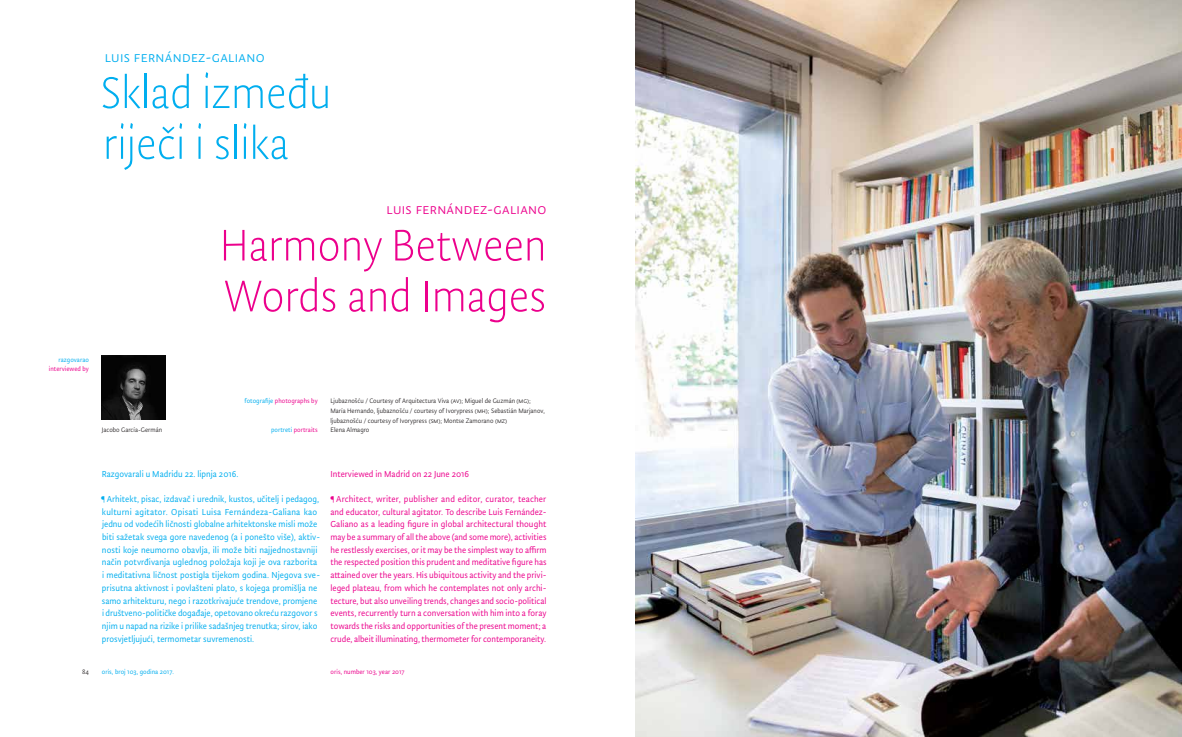
<style>
.page{position:relative;width:1182px;height:737px;background:#fff}
.page>*{position:absolute;margin:0;border:0;box-sizing:border-box;transform-origin:0 0}
.t1{font:300 50px/50.8px "Tempera";letter-spacing:-.01em;color:#ec008c}
.t2{font:300 50px/50.8px "Tempera";letter-spacing:-.01em;color:#00aeef}
.t3{font:16px "Tempera";letter-spacing:.02em;color:#ec008c}
.t4{font:16px "Tempera";letter-spacing:.02em;color:#00aeef}
.t5{font:9.8px/12.7px "Tempera Bk A";letter-spacing:-.005em;color:#ec008c;text-align:justify}
.t6{font:9.8px/12.7px "Tempera Bk A";color:#00aeef}
.t7{font:7.3px/9.5px "Tempera";letter-spacing:.005em;color:#231f20}
.t8{font:7.3px "Tempera Bk A";letter-spacing:.005em;color:#ec008c}
.t9{font:7.3px "Tempera Bk A";letter-spacing:.005em;color:#00aeef}
.s1{color:#00aeef}
.s2{font-family:"Tempera"}
</style>
<div class="page">
<img style="left:102px;top:356px;width:63px;height:63px">
<img style="left:635px;top:0;width:546px;height:737px">
<h2 class="t4" style="left:105px;top:48px;width:161px">LUIS FERNÁNDEZ-GALIANO</h2>
<h1 class="t2" style="left:100px;top:67px;width:232px">Sklad između riječi i slika</h1>
<p class="t9" style="left:59px;top:355px;width:32px">razgovarao</p>
<p class="t8" style="left:49px;top:365px;width:42px">interviewed by</p>
<p class="t7" style="left:102px;top:425px;width:62px">Jacobo García-Germán</p>
<h2 class="t3" style="left:386px;top:201px;width:161px">LUIS FERNÁNDEZ-GALIANO</h2>
<h1 class="t1" style="left:219px;top:220px;width:328px">Harmony Between<br>Words and Images</h1>
<p class="t8" style="left:244px;top:397px;width:75px"><span class="s1">fotografije</span> photographs by</p>
<p class="t8" style="left:271px;top:425px;width:48px"><span class="s1">portreti</span> portraits</p>
<p class="t7" style="left:330px;top:396px;width:216px">Ljubaznošću / Courtesy of Arquitectura Viva (av); Miguel de Guzmán (mg); María Hernando, ljubaznošću / courtesy of Ivorypress (mh); Sebastián Marjanov, ljubaznošću / courtesy of Ivorypress (sm); Montse Zamorano (mz)<br>Elena Almagro</p>
<p class="t6" style="left:102px;top:467px;width:138px">Razgovarali u Madridu 22. lipnja 2016.</p>
<p class="t6" style="left:101px;top:492px;width:220px"><span class="s2">¶</span> Arhitekt, pisac, izdavač i urednik, kustos, učitelj i pedagog, kulturni agitator. Opisati Luisa Fernándeza-Galiana kao jednu od vodećih ličnosti globalne arhitektonske misli može biti sažetak svega gore navedenog (a i ponešto više), aktiv&shy;nosti koje neumorno obavlja, ili može biti najjednostavniji način potvrđivanja uglednog položaja koji je ova razborita i meditativna ličnost postigla tijekom godina. Njegova sve&shy;prisutna aktivnost i povlašteni plato, s kojega promišlja ne samo arhitekturu, nego i razotkrivajuće trendove, promjene i društveno-političke događaje, opetovano okreću razgovor s njim u napad na rizike i prilike sadašnjeg trenutka; sirov, iako prosvjetljujući, termometar suvremenosti.</p>
<p class="t5" style="left:330px;top:467px;width:140px">Interviewed in Madrid on 22 June 2016</p>
<p class="t5" style="left:330px;top:492px;width:218px"><span class="s2">¶</span> Architect, writer, publisher and editor, curator, teacher and educator, cultural agitator. To describe Luis Fernández-Galiano as a leading figure in global architectural thought may be a summary of all the above (and some more), activities he restlessly exercises, or it may be the simplest way to affirm the respected position this prudent and meditative figure has attained over the years. His ubiquitous activity and the privi&shy;leged plateau, from which he contemplates not only archi&shy;tecture, but also unveiling trends, changes and socio-political events, recurrently turn a conversation with him into a foray towards the risks and opportunities of the present moment; a crude, albeit illuminating, thermometer for contemporaneity.</p>
<p class="t7" style="left:82px;top:667px;width:8px">84</p>
<p class="t9" style="left:102px;top:667px;width:74px">oris, broj 103, godina 2017.</p>
<p class="t8" style="left:330px;top:667px;width:75px">oris, number 103, year 2017</p>
</div>
